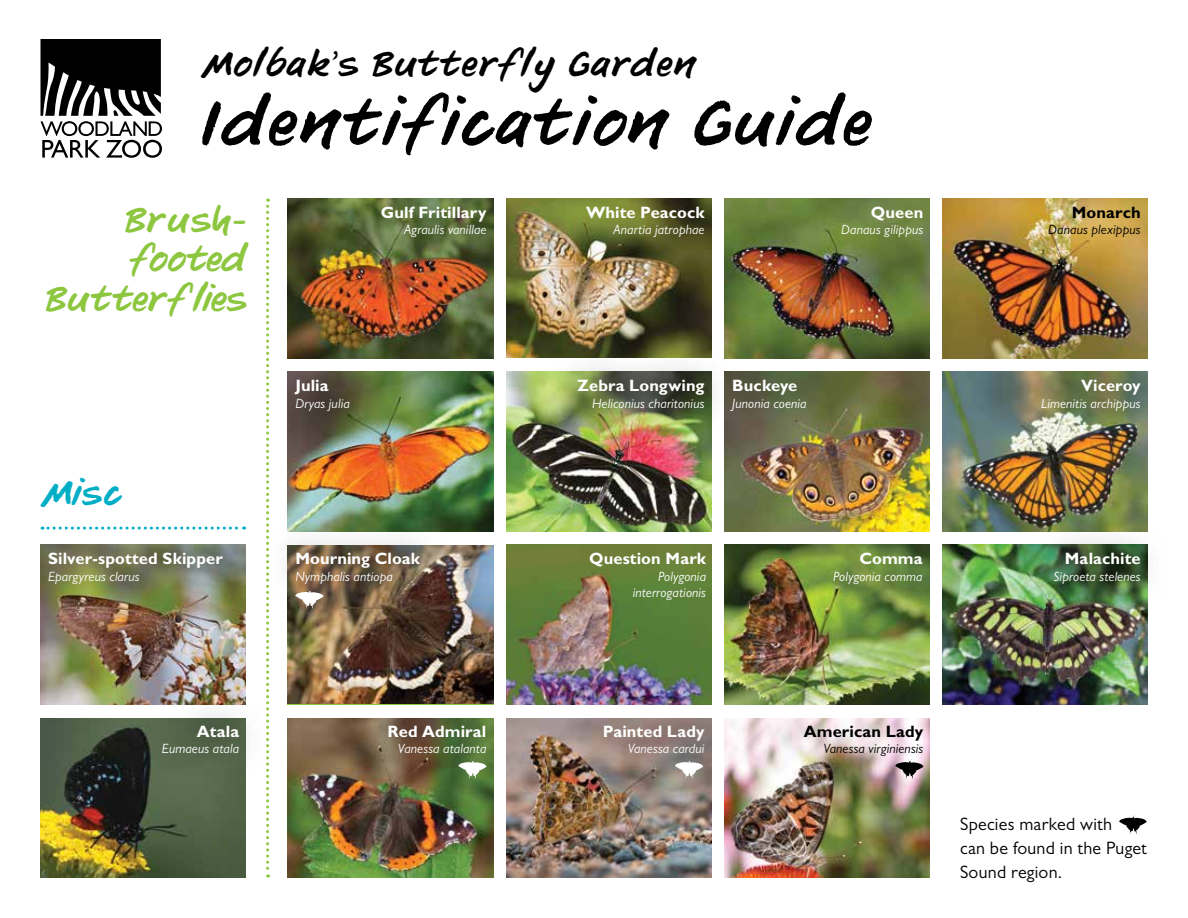
<style>
.page{position:relative;width:1188px;height:918px;background:#fff}
.page>*{position:absolute;margin:0;border:0;box-sizing:border-box;transform-origin:0 0}
.t1{font:60px "Friday Script";letter-spacing:-.02em;color:#000}
.t2{font:33px "Friday Script";color:#000}
.t3{font:33px/39.6px "Friday Script";color:#8dc63f;text-align:right}
.t4{font:33px "Friday Script";color:#00aec5}
.t5{font:18px/24px "Gill Sans MT Std";letter-spacing:.015em;color:#000}
.t6{font:700 16.5px "Gill Sans Std";letter-spacing:.005em;color:#fff}
.t7{font:700 16.5px "Gill Sans Std";letter-spacing:.01em;color:#000}
.t8{font:italic 13.5px/16.2px "Gill Sans MT Std";letter-spacing:.01em;color:#fff;text-align:right}
.t9{font:italic 13.5px "Gill Sans MT Std";letter-spacing:.01em;color:#000}
</style>
<div class="page">
<img style="left:40px;top:545px;width:205px;height:159px">
<img style="left:40px;top:718px;width:205px;height:160px">
<img style="left:287px;top:199px;width:206px;height:159px">
<img style="left:507px;top:199px;width:204px;height:158px">
<img style="left:725px;top:199px;width:204px;height:159px">
<img style="left:943px;top:199px;width:205px;height:159px">
<img style="left:287px;top:372px;width:206px;height:159px">
<img style="left:507px;top:372px;width:204px;height:159px">
<img style="left:725px;top:545px;width:204px;height:159px">
<img style="left:507px;top:718px;width:204px;height:159px">
<img style="left:725px;top:372px;width:204px;height:159px">
<img style="left:507px;top:545px;width:204px;height:159px">
<img style="left:725px;top:718px;width:204px;height:160px">
<img style="left:943px;top:372px;width:204px;height:159px">
<img style="left:287px;top:545px;width:206px;height:159px">
<img style="left:943px;top:545px;width:205px;height:159px">
<img style="left:287px;top:718px;width:206px;height:160px">
<svg style="left:42px;top:527px;width:203px;height:3px"></svg>
<svg style="left:266px;top:199px;width:3px;height:679px"></svg>
<svg style="left:1119px;top:815px;width:28px;height:19px"></svg>
<div style="left:1023px;top:179px;width:145px;height:86px;background:#fff;opacity:.6"></div>
<div style="left:1029px;top:525px;width:139px;height:85px;background:#000;opacity:.8"></div>
<div style="left:551px;top:351px;width:182px;height:86px;background:#000;opacity:.8"></div>
<div style="left:267px;top:525px;width:180px;height:85px;background:#000;opacity:.8"></div>
<div style="left:136px;top:698px;width:131px;height:84px;background:#000;opacity:.8"></div>
<div style="left:777px;top:699px;width:173px;height:84px;background:#fff;opacity:.6"></div>
<svg style="left:295px;top:589px;width:29px;height:20px"></svg>
<svg style="left:458px;top:759px;width:29px;height:21px"></svg>
<svg style="left:675px;top:759px;width:28px;height:21px"></svg>
<svg style="left:895px;top:759px;width:29px;height:21px"></svg>
<svg style="left:40px;top:39px;width:122px;height:119px"></svg>
<h2 class="t2" style="left:201px;top:45px;width:498px">Molbak’s Butterfly Garden</h2>
<h1 class="t1" style="left:201px;top:89px;width:674px">Identification Guide</h1>
<h2 class="t3" style="left:45px;top:201px;width:204px">Brush&shy;footed<br>Butterflies</h2>
<p class="t6" style="left:381px;top:203px;width:107px">Gulf Fritillary</p>
<p class="t8" style="left:404px;top:222px;width:84px">Agraulis vanillae</p>
<p class="t6" style="left:586px;top:203px;width:120px">White Peacock</p>
<p class="t8" style="left:613px;top:222px;width:93px">Anartia jatrophae</p>
<p class="t6" style="left:871px;top:203px;width:54px">Queen</p>
<p class="t8" style="left:841px;top:222px;width:84px">Danaus gilippus</p>
<p class="t7" style="left:1072px;top:203px;width:70px">Monarch</p>
<p class="t9" style="left:1048px;top:222px;width:94px">Danaus plexippus</p>
<p class="t6" style="left:295px;top:376px;width:35px">Julia</p>
<p class="t8" style="left:295px;top:395px;width:56px">Dryas julia</p>
<p class="t6" style="left:578px;top:376px;width:128px">Zebra Longwing</p>
<p class="t8" style="left:592px;top:395px;width:114px">Heliconius charitonius</p>
<p class="t6" style="left:732px;top:376px;width:67px">Buckeye</p>
<p class="t8" style="left:732px;top:395px;width:76px">Junonia coenia</p>
<p class="t6" style="left:1081px;top:376px;width:61px">Viceroy</p>
<p class="t8" style="left:1041px;top:395px;width:101px">Limenitis archippus</p>
<h2 class="t4" style="left:40px;top:474px;width:84px">Misc</h2>
<p class="t6" style="left:48px;top:549px;width:176px">Silver-spotted Skipper</p>
<p class="t8" style="left:48px;top:568px;width:93px">Epargyreus clarus</p>
<p class="t6" style="left:295px;top:549px;width:126px">Mourning Cloak</p>
<p class="t8" style="left:295px;top:568px;width:99px">Nymphalis antiopa</p>
<p class="t6" style="left:589px;top:549px;width:118px">Question Mark</p>
<p class="t8" style="left:633px;top:568px;width:75px">Polygonia interrogationis</p>
<p class="t6" style="left:859px;top:549px;width:65px">Comma</p>
<p class="t8" style="left:833px;top:568px;width:91px">Polygonia comma</p>
<p class="t6" style="left:1065px;top:549px;width:78px">Malachite</p>
<p class="t8" style="left:1054px;top:568px;width:89px">Siproeta stelenes</p>
<p class="t6" style="left:197px;top:722px;width:44px">Atala</p>
<p class="t8" style="left:162px;top:740px;width:79px">Eumaeus atala</p>
<p class="t6" style="left:388px;top:722px;width:100px">Red Admiral</p>
<p class="t8" style="left:398px;top:740px;width:90px">Vanessa atalanta</p>
<p class="t6" style="left:603px;top:722px;width:103px">Painted Lady</p>
<p class="t8" style="left:628px;top:740px;width:78px">Vanessa cardui</p>
<p class="t7" style="left:804px;top:722px;width:121px">American Lady</p>
<p class="t9" style="left:823px;top:741px;width:102px">Vanessa virginiensis</p>
<h3 class="t5" style="left:960px;top:812px;width:188px">Species marked with<br>can be found in the Puget<br>Sound region.</h3>
</div>
